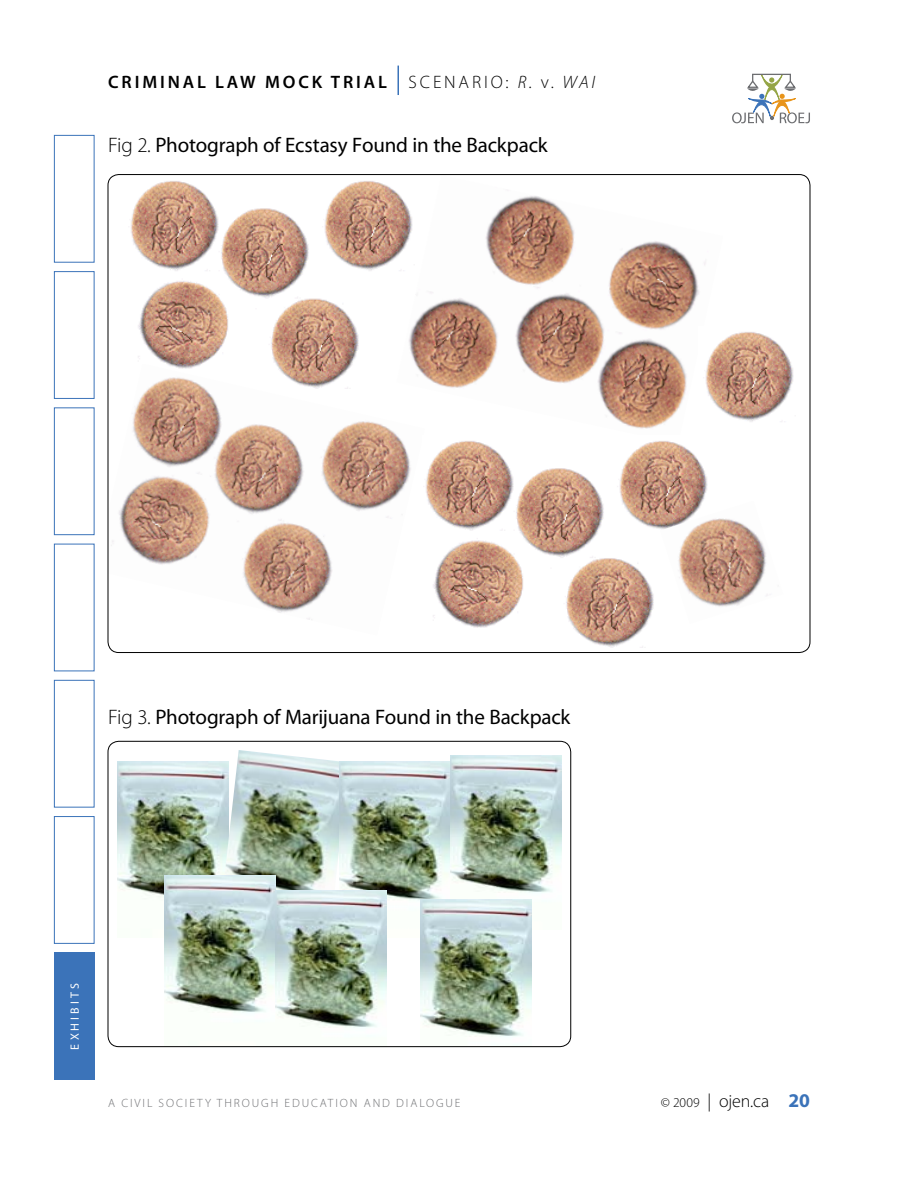
<style>
.page{position:relative;width:918px;height:1188px;background:#fff}
.page>*{position:absolute;margin:0;border:0;box-sizing:border-box;transform-origin:0 0}
.t1{font:21px "Myriad Pro";letter-spacing:-.01em;color:#000}
.t2{font:600 18px "Myriad Pro";letter-spacing:.16em;color:#000}
.t3{font:300 18px "Myriad Pro";color:#000}
.t4{font:300 12px "Myriad Pro";letter-spacing:.16em;color:#6d6e71}
.t5{font:12px "Myriad Pro";color:#fff}
.s1{font-weight:300}
.s2{font-weight:300;font-style:italic}
.s3{font-size:13.5px}
.s4{font-weight:700;font-size:19.5px;color:#3b73b9}
</style>
<div class="page">
<svg style="left:732px;top:74px;width:78px;height:50px"></svg>
<svg style="left:398px;top:66px;width:1px;height:29px"></svg>
<div style="left:54px;top:952px;width:40px;height:128px;background:#3b73b9"></div>
<div style="left:54px;top:271px;width:40px;height:128px;border:1px solid #3b73b9"></div>
<div style="left:54px;top:407px;width:40px;height:128px;border:1px solid #3b73b9"></div>
<div style="left:54px;top:544px;width:40px;height:127px;border:1px solid #3b73b9"></div>
<div style="left:54px;top:680px;width:40px;height:128px;border:1px solid #3b73b9"></div>
<div style="left:54px;top:816px;width:40px;height:128px;border:1px solid #3b73b9"></div>
<div style="left:54px;top:135px;width:40px;height:128px;border:1px solid #3b73b9"></div>
<img style="left:131px;top:181px;width:265px;height:183px">
<img style="left:396px;top:192px;width:310px;height:237px">
<img style="left:111px;top:364px;width:314px;height:256px">
<img style="left:699px;top:327px;width:95px;height:98px">
<img style="left:422px;top:436px;width:286px;height:212px">
<img style="left:660px;top:501px;width:108px;height:123px">
<img style="left:118px;top:762px;width:101px;height:135px">
<img style="left:219px;top:750px;width:130px;height:141px">
<img style="left:340px;top:762px;width:111px;height:175px">
<img style="left:451px;top:756px;width:111px;height:144px">
<img style="left:164px;top:876px;width:111px;height:137px">
<img style="left:275px;top:891px;width:111px;height:137px">
<img style="left:421px;top:900px;width:111px;height:137px">
<div style="left:108px;top:741px;width:463px;height:306px;border:1px solid #000;border-radius:11px"></div>
<p class="t2" style="left:108px;top:70px;width:489px">CRIMINAL LAW MOC K TRIAL <span class="s1">SCENA RIO:</span> <span class="s2">R.</span> <span class="s1">V.</span> <span class="s2">Wai</span></p>
<p class="t1" style="left:108px;top:132px;width:441px"><span class="s1">FIG 2.</span> Photograph of Ecstasy Found in the Backpack</p>
<p class="t1" style="left:108px;top:704px;width:464px"><span class="s1">FIG 3.</span> Photograph of Marijuana Found in the Backpack</p>
<p class="t5" style="left:67px;top:1050px;width:68px;rotate:-90deg">exhibits</p>
<p class="t4" style="left:108px;top:1096px;width:354px">A CIVIL SOCIETY THROUGH EDUCATION A ND DIA LOGUE</p>
<p class="t3" style="left:661px;top:1090px;width:151px"><span class="s3">© 2009</span> | OJEN.CA <span class="s4">20</span></p>
</div>
